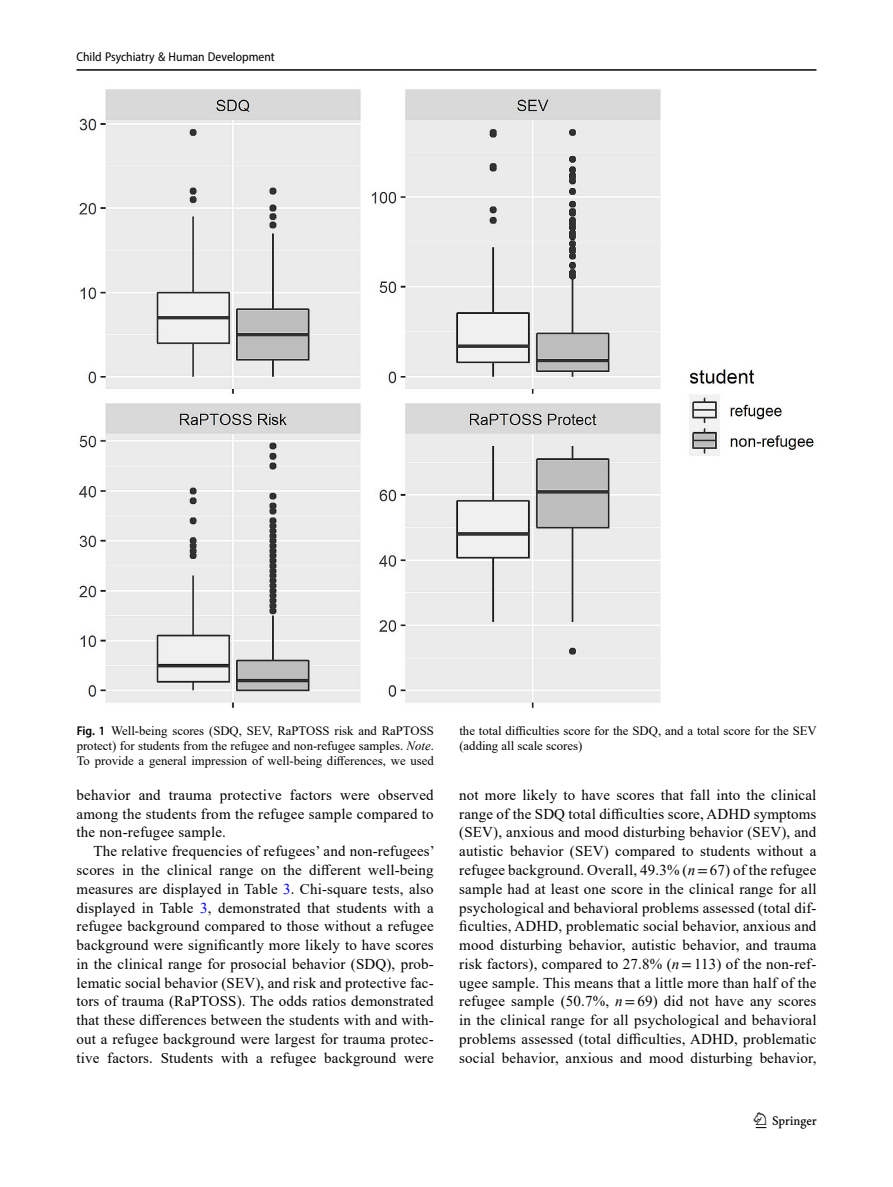
<style>
.page{position:relative;width:893px;height:1187px;background:#fff}
.page>*{position:absolute;margin:0;border:0;box-sizing:border-box;transform-origin:0 0}
.t1{font:22.5px "Springnew";color:#000}
.Body_Text_Indent{font:15px/18.8px "Times New Roman";letter-spacing:.01em;color:#000;text-align:justify}
.Body_Text{font:15px/18.8px "Times New Roman";letter-spacing:.015em;color:#000;text-align:justify}
.Figure_Caption{font:12.75px/15px "Times New Roman";color:#000;text-align:justify}
.t2{font:semi-condensed 12.75px "Myriad Pro";color:#000}
.s1{font-family:"Myriad Pro";font-weight:600;font-stretch:semi-condensed}
.s2{font-style:italic}
.s3{color:#00f}
.s4{font-family:"STIX"}
</style>
<div class="page">
<hr style="left:77px;top:69px;width:739px;height:2px;background:#000">
<img style="left:78px;top:89px;width:737px;height:619px">
<p class="t2" style="left:77px;top:49px;width:200px">Child Psychiatry &amp; Human Development</p>
<p class="Figure_Caption" style="left:77px;top:722px;width:359px"><span class="s1">Fig. 1</span> Well-being scores (SDQ, SEV, RaPTOSS risk and RaPTOSS protect) for students from the refugee and non-refugee samples. <span class="s2">Note</span>.<br>To provide a general impression of well-being differences, we used</p>
<p class="Figure_Caption" style="left:459px;top:722px;width:359px">the total difficulties score for the SDQ, and a total score for the SEV (adding all scale scores)</p>
<p class="Body_Text" style="left:77px;top:785px;width:359px">behavior and trauma protective factors were observed among the students from the refugee sample compared to the non-refugee sample.</p>
<p class="Body_Text_Indent" style="left:77px;top:841px;width:360px;text-indent:17px">The relative frequencies of refugees’ and non-refugees’ scores in the clinical range on the different well-being measures are displayed in Table <span class="s3">3</span>. Chi-square tests, also displayed in Table <span class="s3">3</span>, demonstrated that students with a refugee background compared to those without a refugee background were significantly more likely to have scores in the clinical range for prosocial behavior (SDQ), prob&shy;lematic social behavior (SEV), and risk and protective fac&shy;tors of trauma (RaPTOSS). The odds ratios demonstrated that these differences between the students with and with&shy;out a refugee background were largest for trauma protec&shy;tive factors. Students with a refugee background were</p>
<p class="Body_Text_Indent" style="left:459px;top:785px;width:359px">not more likely to have scores that fall into the clinical range of the SDQ total difficulties score, ADHD symptoms (SEV), anxious and mood disturbing behavior (SEV), and autistic behavior (SEV) compared to students without a refugee background. Overall, 49.3% (<span class="s2">n</span><span class="s4">=</span>67) of the refugee sample had at least one score in the clinical range for all psychological and behavioral problems assessed (total dif&shy;ficulties, ADHD, problematic social behavior, anxious and mood disturbing behavior, autistic behavior, and trauma risk factors), compared to 27.8% (<span class="s2">n</span><span class="s4">=</span>113) of the non-ref&shy;ugee sample. This means that a little more than half of the refugee sample (50.7%, <span class="s2">n</span><span class="s4">=</span>69) did not have any scores in the clinical range for all psychological and behavioral problems assessed (total difficulties, ADHD, problematic social behavior, anxious and mood disturbing behavior,</p>
<h1 class="t1" style="left:756px;top:1107px;width:63px">1 3</h1>
</div>
